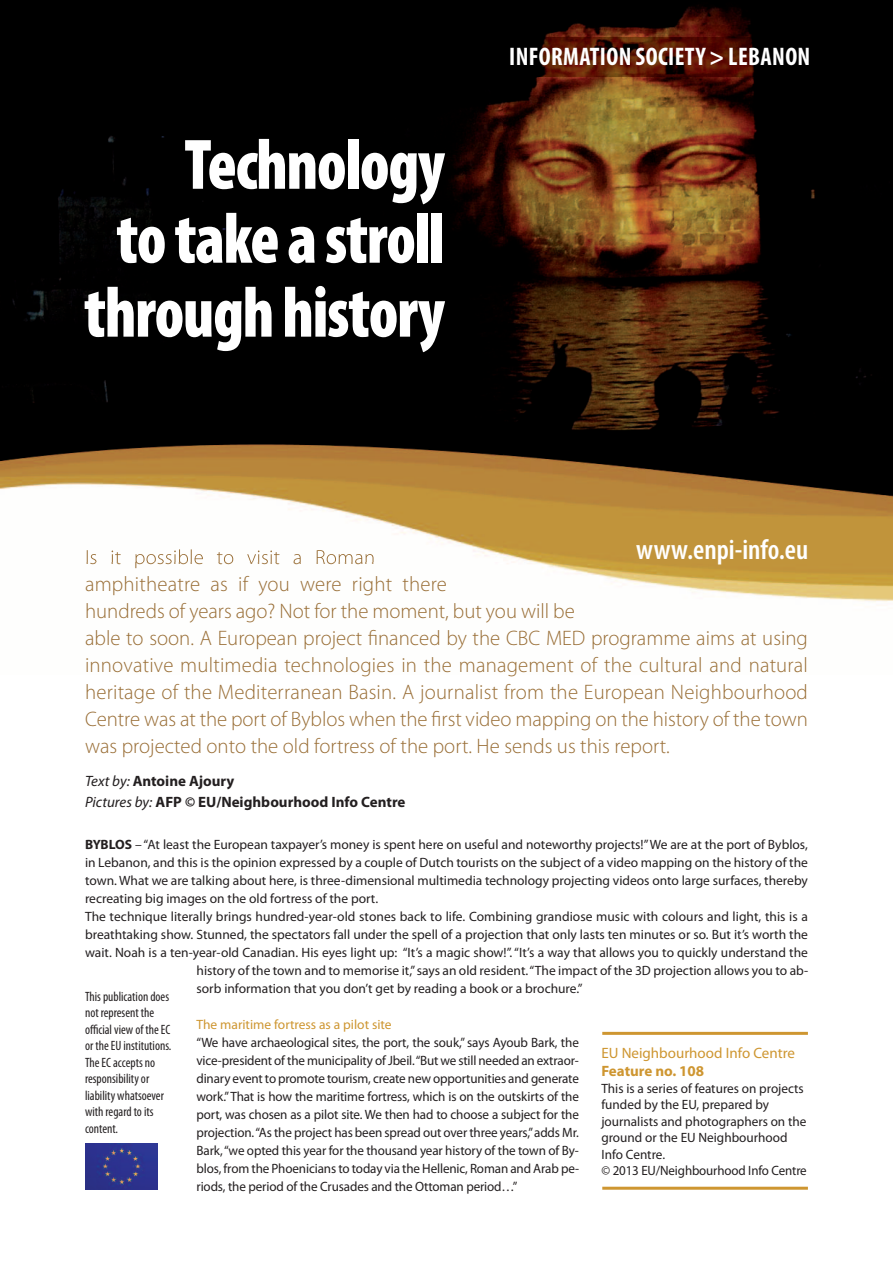
<style>
.page{position:relative;width:893px;height:1263px;background:#fff}
.page>*{position:absolute;margin:0;border:0;box-sizing:border-box;transform-origin:0 0}
.t1{font:900 condensed 72px/73.9px "Myriad Pro";letter-spacing:-.02em;color:#fff;text-align:right;scale:.92 1}
.t2{font:600 condensed 28.5px "Myriad Pro";color:#fff}
.t3{font:700 condensed 25.5px "Myriad Pro";letter-spacing:.015em;color:#fff}
.t4{font:300 21px/27px "Myriad Pro";color:#996e36}
.t5{font:700 15px/21px "Myriad Pro";color:#231f20}
.t6{font:15px "Myriad Pro";color:#ce9631}
.t7{font:700 15px "Myriad Pro";color:#ce9631}
.t8{font:13.5px/18px "Myriad Pro";color:#231f20;text-align:justify}
.t9{font:condensed 13.5px/16.5px "Myriad Pro";color:#231f20}
.t10{font:13.5px "Myriad Pro";color:#ce9631}
.s1{font-weight:400;font-style:italic}
.s2{font-weight:700}
</style>
<div class="page">
<img style="left:0;top:0;width:893px;height:602px">
<hr style="left:602px;top:1187px;width:206px;height:3px;background:#ce9631">
<img style="left:85px;top:1144px;width:72px;height:46px">
<hr style="left:602px;top:1032px;width:206px;height:3px;background:#ce9631">
<img style="left:494px;top:37px;width:399px;height:40px">
<img style="left:0;top:119px;width:502px;height:443px">
<img style="left:87px;top:549px;width:169px;height:13px">
<h1 class="t1" style="left:84px;top:134px;width:394px">Technology<br>to take a stroll throughhistory</h1>
<h3 class="t3" style="left:509px;top:48px;width:303px">INFORMATION SOCIETY &gt; LEBANON</h3>
<h2 class="t2" style="left:636px;top:539px;width:174px">www.enpi-info.eu</h2>
<p class="t4" style="left:85px;top:545px;width:724px">Is it possible to visit a Roman<br>amphitheatre as if you were right there<br>hundreds of years ago? Not for the moment, but you will be<br>able to soon. A European project financed by the CBC MED programme aims at using innovative multimedia technologies in the management of the cultural and natural heritage of the Mediterranean Basin. A journalist from the European Neighbourhood Centre was at the port of Byblos when the first video mapping on the history of the town was projected onto the old fortress of the port. He sends us this report.</p>
<p class="t5" style="left:85px;top:772px;width:322px"><span class="s1">Text by:</span> Antoine Ajoury<br><span class="s1">Pictures by:</span> AFP © EU/Neighbourhood Info Centre</p>
<p class="t8" style="left:85px;top:836px;width:724px"><span class="s2">BYBLOS</span> – “At least the European taxpayer’s money is spent here on useful and noteworthy projects!”We are at the port of Byblos,</p>
<p class="t8" style="left:85px;top:854px;width:724px">in Lebanon, and this is the opinion expressed by a couple of Dutch tourists on the subject of a video mapping on the history of the</p>
<p class="t8" style="left:85px;top:872px;width:724px">town. What we are talking about here, is three-dimensional multimedia technology projecting videos onto large surfaces, thereby</p>
<p class="t8" style="left:85px;top:890px;width:295px">recreating big images on the old fortress of the port.</p>
<p class="t8" style="left:85px;top:908px;width:724px">The technique literally brings hundred-year-old stones back to life. Combining grandiose music with colours and light, this is a</p>
<p class="t8" style="left:85px;top:926px;width:724px">breathtaking show. Stunned, the spectators fall under the spell of a projection that only lasts ten minutes or so. But it’s worth the</p>
<p class="t8" style="left:85px;top:944px;width:724px">wait. Noah is a ten-year-old Canadian. His eyes light up: “It’s a magic show!”. “It’s a way that allows you to quickly understand the</p>
<p class="t8" style="left:197px;top:962px;width:613px">history of the town and to memorise it,”says an old resident.“The impact of the 3D projection allows you to ab-</p>
<p class="t8" style="left:197px;top:980px;width:387px">sorb information that you don’t get by reading a book or a brochure.”</p>
<p class="t10" style="left:196px;top:1019px;width:197px">The maritime fortress as a pilot site</p>
<p class="t8" style="left:196px;top:1034px;width:384px">“We have archaeological sites, the port, the souk,” says Ayoub Bark, the vice-president of the municipality of Jbeil.“But we still needed an extraor&shy;dinary event to promote tourism, create new opportunities and generate work.”That is how the maritime fortress, which is on the outskirts of the port, was chosen as a pilot site. We then had to choose a subject for the projection.“As the project has been spread out over three years,”adds Mr.<br>Bark,“we opted this year for the thousand year history of the town of By&shy;blos, from the Phoenicians to today via the Hellenic, Roman and Arab pe&shy;riods, the period of the Crusades and the Ottoman period…”</p>
<p class="t9" style="left:85px;top:989px;width:88px">This publication does not represent the official view of the EC or the EU institutions.<br>The EC accepts no responsibility or liability whatsoever with regard to its content.</p>
<p class="t6" style="left:601px;top:1047px;width:195px">EU Neighbourhood Info Centre</p>
<p class="t7" style="left:601px;top:1065px;width:104px">Feature no. 108</p>
<p class="t8" style="left:601px;top:1081px;width:207px;line-height:16.5px;text-align:left">This is a series of features on projects funded by the EU, prepared by journalists and photographers on the ground or the EU Neighbourhood<br>Info Centre.<br>© 2013 EU/Neighbourhood Info Centre</p>
</div>
